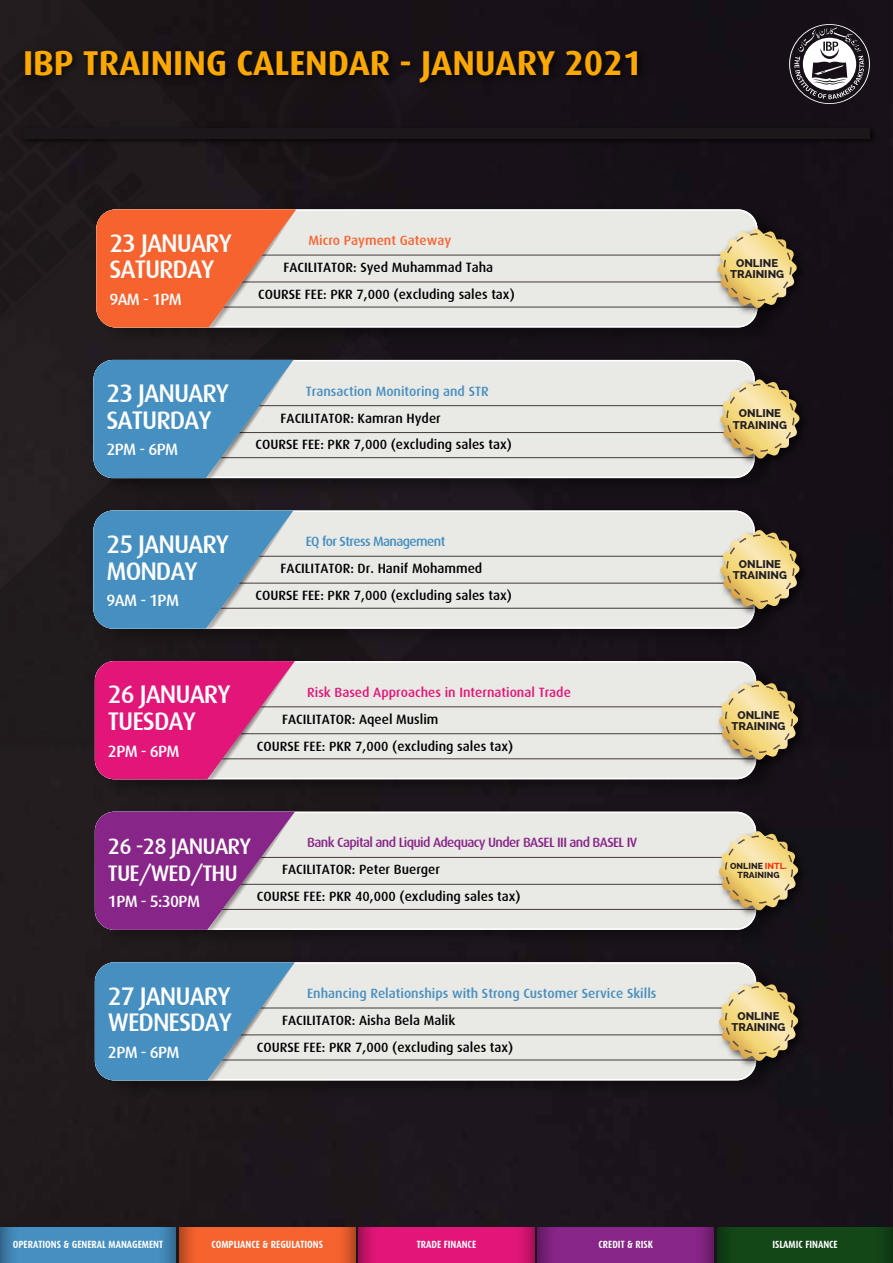
<style>
.page{position:relative;width:893px;height:1263px;background:#fff}
.page>*{position:absolute;margin:0;border:0;box-sizing:border-box;transform-origin:0 0}
.t1{font:700 34.5px "Dax";color:#fca801}
.t2{font:500 25.5px/26.7px "Dax";letter-spacing:-.04em;color:#fff}
.t3{font:500 22.5px/26.7px "Dax";letter-spacing:-.04em;color:#fff}
.t4{font:500 16.5px "Dax";letter-spacing:-.04em;color:#fff}
.t5{font:500 13.5px/26.8px "Dax";color:#000}
.t6{font:500 13.5px "Dax";color:#468fc1}
.t7{font:500 13.5px "Dax";letter-spacing:-.045em;color:#882588}
.t8{font:500 13.5px "Dax";color:#e21678}
.t9{font:500 13.5px "Dax";letter-spacing:-.045em;color:#468fc1}
.t10{font:500 13.5px "Dax";color:#f7632f}
.t11{font:800 11.25px/11.4px "Raleway";color:#231f20;text-align:center}
.t12{font:700 10.5px "Dax Condensed";color:#fff}
.t13{font:800 8.7px/9.8px "Raleway";color:#231f20;text-align:center}
.s1{color:#fe340a}
</style>
<div class="page">
<div style="left:0;top:749px;width:893px;height:514px;background:#1d161b"></div>
<img style="left:0;top:0;width:893px;height:740px">
<img style="left:18px;top:123px;width:861px;height:24px">
<div style="left:23px;top:128px;width:847px;height:10px;background:#1c171a"></div>
<svg style="left:789px;top:24px;width:81px;height:80px"></svg>
<img style="left:15px;top:38px;width:640px;height:57px">
<div style="left:0;top:1227px;width:176px;height:36px;background:#468fc1"></div>
<div style="left:0;top:1227px;width:28px;height:36px;background:linear-gradient(to right,#377198,#4a96cb)"></div>
<div style="left:148px;top:1227px;width:28px;height:36px;background:linear-gradient(to right,#4b99cf,#37729a)"></div>
<div style="left:717px;top:1227px;width:176px;height:36px;background:#134718"></div>
<div style="left:865px;top:1227px;width:28px;height:36px;background:linear-gradient(to right,#144c1a,#0f3913)"></div>
<div style="left:717px;top:1227px;width:28px;height:36px;background:linear-gradient(to right,#0e3712,#144a19)"></div>
<div style="left:179px;top:1227px;width:176px;height:36px;background:#f7632f"></div>
<svg style="left:179px;top:1227px;width:14px;height:36px"></svg>
<div style="left:327px;top:1227px;width:28px;height:36px;background:linear-gradient(to right,#ff6a32,#c85025)"></div>
<div style="left:358px;top:1227px;width:177px;height:36px;background:#e21678"></div>
<svg style="left:358px;top:1227px;width:14px;height:36px"></svg>
<svg style="left:522px;top:1227px;width:13px;height:36px"></svg>
<div style="left:538px;top:1227px;width:176px;height:36px;background:#882588"></div>
<div style="left:538px;top:1227px;width:28px;height:36px;background:linear-gradient(to right,#6b1d6b,#8f278f)"></div>
<svg style="left:703px;top:1227px;width:11px;height:36px"></svg>
<div style="left:95px;top:653px;width:689px;height:146px;background:#1a1419"></div>
<svg style="left:295px;top:661px;width:461px;height:118px;background:#e4e4e1"></svg>
<svg style="left:95px;top:661px;width:200px;height:118px;background:#df408b"></svg>
<img style="left:706px;top:665px;width:113px;height:112px">
<svg style="left:718px;top:681px;width:81px;height:79px;background:#c8b581"></svg>
<div style="left:725px;top:685px;width:68px;height:68px;border:2px dashed #604c3f;border-radius:50%"></div>
<img style="left:93px;top:352px;width:689px;height:146px">
<svg style="left:293px;top:360px;width:462px;height:118px;background:#e5e4e1"></svg>
<svg style="left:93px;top:360px;width:200px;height:118px;background:#669ec4"></svg>
<img style="left:707px;top:364px;width:113px;height:112px">
<svg style="left:720px;top:379px;width:80px;height:80px;background:#c7b481"></svg>
<div style="left:726px;top:384px;width:68px;height:68px;border:2px dashed #604c3f;border-radius:50%"></div>
<img style="left:93px;top:503px;width:689px;height:146px">
<svg style="left:293px;top:510px;width:462px;height:119px;background:#e4e4e0"></svg>
<svg style="left:93px;top:510px;width:200px;height:119px;background:#669ec4"></svg>
<img style="left:707px;top:514px;width:113px;height:112px">
<svg style="left:720px;top:530px;width:80px;height:80px;background:#c7b481"></svg>
<div style="left:726px;top:534px;width:68px;height:68px;border:2px dashed #604c3f;border-radius:50%"></div>
<div style="left:95px;top:955px;width:689px;height:145px;background:#1a141a"></div>
<svg style="left:295px;top:962px;width:461px;height:118px;background:#e4e4e0"></svg>
<svg style="left:95px;top:962px;width:200px;height:118px;background:#659ec4"></svg>
<img style="left:706px;top:966px;width:113px;height:112px">
<svg style="left:718px;top:982px;width:81px;height:79px;background:#c8b582"></svg>
<div style="left:725px;top:986px;width:68px;height:68px;border:2px dashed #604c3f;border-radius:50%"></div>
<div style="left:95px;top:804px;width:689px;height:146px;background:#1a141a"></div>
<svg style="left:295px;top:812px;width:461px;height:118px;background:#e5e4e1"></svg>
<svg style="left:95px;top:812px;width:200px;height:118px;background:#994c98"></svg>
<img style="left:706px;top:815px;width:113px;height:113px">
<svg style="left:718px;top:831px;width:81px;height:80px;background:#c7b481"></svg>
<div style="left:725px;top:835px;width:68px;height:68px;border:2px dashed #604c3f;border-radius:50%"></div>
<img style="left:96px;top:202px;width:689px;height:145px">
<svg style="left:296px;top:209px;width:462px;height:118px;background:#e4e4e0"></svg>
<svg style="left:96px;top:209px;width:200px;height:118px;background:#ef7c53"></svg>
<img style="left:705px;top:213px;width:112px;height:112px">
<svg style="left:717px;top:229px;width:80px;height:79px;background:#c9b681"></svg>
<div style="left:724px;top:233px;width:68px;height:68px;border:2px dashed #604c3f;border-radius:50%"></div>
<h1 class="t1" style="left:23px;top:43px;width:621px">IBP TRAINING CALENDAR - JANUARY 2021</h1>
<h2 class="t2" style="left:109px;top:230px;width:124px">23 JANUARY<br>SATURDAY</h2>
<p class="t4" style="left:109px;top:290px;width:74px">9AM - 1PM</p>
<p class="t10" style="left:309px;top:233px;width:144px">Micro Payment Gateway</p>
<p class="t5" style="left:258px;top:254px;width:258px;text-align:center">FACILITATOR: Syed Muhammad Taha<br>COURSE FEE: PKR 7,000 (excluding sales tax)</p>
<h2 class="t2" style="left:107px;top:380px;width:124px">23 JANUARY<br>SATURDAY</h2>
<p class="t4" style="left:107px;top:440px;width:73px">2PM - 6PM</p>
<p class="t6" style="left:306px;top:383px;width:184px">Transaction Monitoring and STR</p>
<p class="t5" style="left:255px;top:405px;width:258px;text-indent:25px">FACILITATOR: Kamran Hyder<br>COURSE FEE: PKR 7,000 (excluding sales tax)</p>
<h2 class="t2" style="left:107px;top:531px;width:124px">25 JANUARY<br>MONDAY</h2>
<p class="t4" style="left:107px;top:591px;width:74px">9AM - 1PM</p>
<p class="t9" style="left:306px;top:534px;width:141px">EQ for Stress Management</p>
<p class="t5" style="left:255px;top:555px;width:258px;text-align:center">FACILITATOR: Dr. Hanif Mohammed<br>COURSE FEE: PKR 7,000 (excluding sales tax)</p>
<h2 class="t2" style="left:108px;top:681px;width:124px">26 JANUARY<br>TUESDAY</h2>
<p class="t4" style="left:108px;top:742px;width:73px">2PM - 6PM</p>
<p class="t8" style="left:307px;top:685px;width:265px">Risk Based Approaches in International Trade</p>
<p class="t5" style="left:257px;top:706px;width:258px;text-indent:25px">FACILITATOR: Aqeel Muslim<br>COURSE FEE: PKR 7,000 (excluding sales tax)</p>
<p class="t7" style="left:307px;top:835px;width:332px">Bank Capital and Liquid Adequacy Under BASEL III and BASEL IV</p>
<p class="t5" style="left:257px;top:856px;width:265px;text-indent:25px">FACILITATOR: Peter Buerger<br>COURSE FEE: PKR 40,000 (excluding sales tax)</p>
<h3 class="t3" style="left:108px;top:833px;width:145px">26 -28 JANUARY<br>TUE/WED/THU</h3>
<p class="t4" style="left:108px;top:892px;width:94px">1PM - 5:30PM</p>
<h2 class="t2" style="left:108px;top:983px;width:125px">27 JANUARY<br>WEDNESDAY</h2>
<p class="t4" style="left:108px;top:1043px;width:73px">2PM - 6PM</p>
<p class="t6" style="left:307px;top:986px;width:351px">Enhancing Relationships with Strong Customer Service Skills</p>
<p class="t5" style="left:257px;top:1007px;width:258px;text-indent:25px">FACILITATOR: Aisha Bela Malik<br>COURSE FEE: PKR 7,000 (excluding sales tax)</p>
<p class="t11" style="left:730px;top:257px;width:56px">ONLINE<br>TRAINING</p>
<p class="t11" style="left:733px;top:408px;width:56px">ONLINE<br>TRAINING</p>
<p class="t11" style="left:733px;top:558px;width:56px">ONLINE<br>TRAINING</p>
<p class="t11" style="left:731px;top:709px;width:56px">ONLINE<br>TRAINING</p>
<p class="t13" style="left:730px;top:861px;width:58px">ONLINE <span class="s1">INTL.<br></span>TRAINING</p>
<p class="t11" style="left:731px;top:1010px;width:56px">ONLINE<br>TRAINING</p>
<p class="t12" style="left:13px;top:1239px;width:152px">OPERATIONS &amp; GENERAL MANAGEMENT</p>
<p class="t12" style="left:211px;top:1239px;width:113px">COMPLIANCE &amp; REGULATIONS</p>
<p class="t12" style="left:417px;top:1239px;width:61px">TRADE FINANCE</p>
<p class="t12" style="left:598px;top:1239px;width:56px">CREDIT &amp; RISK</p>
<p class="t12" style="left:772px;top:1239px;width:67px">ISLAMIC FINANCE</p>
</div>
